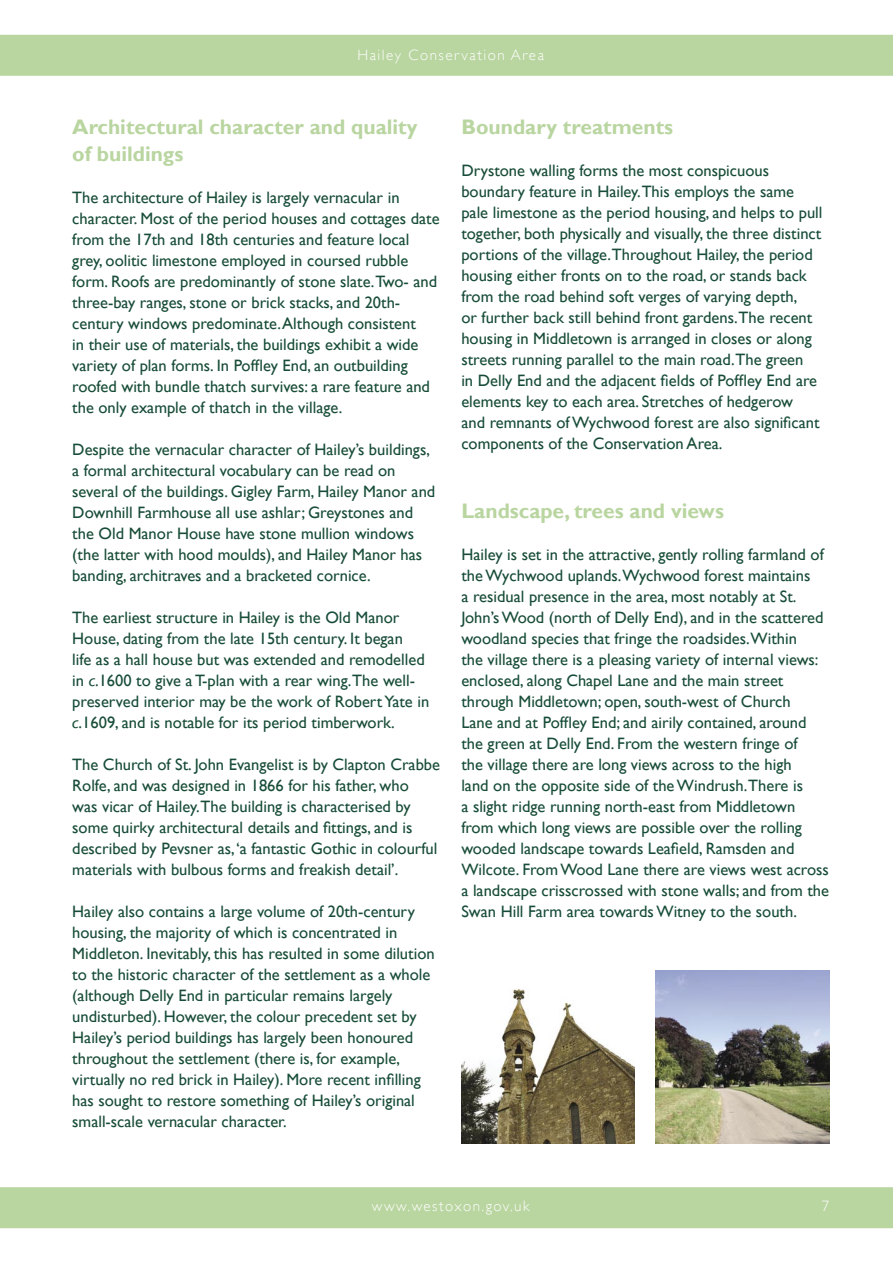
<style>
.page{position:relative;width:893px;height:1263px;background:#fff}
.page>*{position:absolute;margin:0;border:0;box-sizing:border-box;transform-origin:0 0}
.t1{font:700 21px/27px "Gill Sans";color:#b9d5a0}
.t2{font:16.5px/21px "Gill Sans";color:#174c38}
.t3{font:300 15px "Gill Sans";letter-spacing:.1em;color:#fff}
.s1{font-style:italic}
</style>
<div class="page">
<div style="left:0;top:34px;width:893px;height:42px;background:#b9d5a0"></div>
<div style="left:0;top:1187px;width:893px;height:42px;background:#b9d5a0"></div>
<img style="left:461px;top:988px;width:174px;height:156px">
<img style="left:656px;top:970px;width:173px;height:174px">
<p class="t3" style="left:357px;top:47px;width:188px">Hailey Conservation Area</p>
<p class="t1" style="left:72px;top:113px;width:347px">Architectural character and quality of buildings</p>
<p class="t2" style="left:72px;top:186px;width:369px">The architecture of Hailey is largely vernacular in character. Most of the period houses and cottages date from the 17th and 18th centuries and feature local grey, oolitic limestone employed in coursed rubble form. Roofs are predominantly of stone slate.Two- and three-bay ranges, stone or brick stacks, and 20th&shy;century windows predominate. Although consistent<br>in their use of materials, the buildings exhibit a wide variety of plan forms. In Poffley End, an outbuilding roofed with bundle thatch survives: a rare feature and the only example of thatch in the village.</p>
<p class="t2" style="left:72px;top:438px;width:365px">Despite the vernacular character of Hailey’s buildings, a formal architectural vocabulary can be read on several of the buildings. Gigley Farm, Hailey Manor and Downhill Farmhouse all use ashlar; Greystones and the Old Manor House have stone mullion windows (the latter with hood moulds), and Hailey Manor has banding, architraves and a bracketed cornice.</p>
<p class="t2" style="left:72px;top:606px;width:358px">The earliest structure in Hailey is the Old Manor House, dating from the late 15th century. It began<br>life as a hall house but was extended and remodelled in <span class="s1">c</span>.1600 to give a T-plan with a rear wing.The well&shy;preserved interior may be the work of Robert Yate in <span class="s1">c</span>.1609, and is notable for its period timberwork.</p>
<p class="t2" style="left:72px;top:753px;width:369px">The Church of St. John Evangelist is by Clapton Crabbe Rolfe, and was designed in 1866 for his father, who<br>was vicar of Hailey.The building is characterised by some quirky architectural details and fittings, and is described by Pevsner as, ‘a fantastic Gothic in colourful materials with bulbous forms and freakish detail’.</p>
<p class="t2" style="left:72px;top:900px;width:364px">Hailey also contains a large volume of 20th-century housing, the majority of which is concentrated in Middleton. Inevitably, this has resulted in some dilution to the historic character of the settlement as a whole (although Delly End in particular remains largely undisturbed). However, the colour precedent set by Hailey’s period buildings has largely been honoured throughout the settlement (there is, for example, virtually no red brick in Hailey). More recent infilling has sought to restore something of Hailey’s original small-scale vernacular character.</p>
<p class="t1" style="left:461px;top:113px;width:213px">Boundary treatments</p>
<p class="t2" style="left:461px;top:159px;width:363px">Drystone walling forms the most conspicuous boundary feature in Hailey.This employs the same pale limestone as the period housing, and helps to pull together, both physically and visually, the three distinct portions of the village.Throughout Hailey, the period housing either fronts on to the road, or stands back from the road behind soft verges of varying depth,<br>or further back still behind front gardens.The recent housing in Middletown is arranged in closes or along streets running parallel to the main road.The green<br>in Delly End and the adjacent fields of Poffley End are elements key to each area. Stretches of hedgerow<br>and remnants of Wychwood forest are also significant components of the Conservation Area.</p>
<p class="t1" style="left:461px;top:497px;width:264px">Landscape, trees and views</p>
<p class="t2" style="left:461px;top:543px;width:369px">Hailey is set in the attractive, gently rolling farmland of the Wychwood uplands.Wychwood forest maintains<br>a residual presence in the area, most notably at St.<br>John’s Wood (north of Delly End), and in the scattered woodland species that fringe the roadsides.Within<br>the village there is a pleasing variety of internal views: enclosed, along Chapel Lane and the main street through Middletown; open, south-west of Church<br>Lane and at Poffley End; and airily contained, around the green at Delly End. From the western fringe of<br>the village there are long views across to the high<br>land on the opposite side of the Windrush.There is<br>a slight ridge running north-east from Middletown from which long views are possible over the rolling wooded landscape towards Leafield, Ramsden and Wilcote. From Wood Lane there are views west across a landscape crisscrossed with stone walls; and from the Swan Hill Farm area towards Witney to the south.</p>
<p class="t3" style="left:372px;top:1197px;width:159px">www.westoxon.gov.uk</p>
<p class="t3" style="left:822px;top:1197px;width:9px">7</p>
</div>
